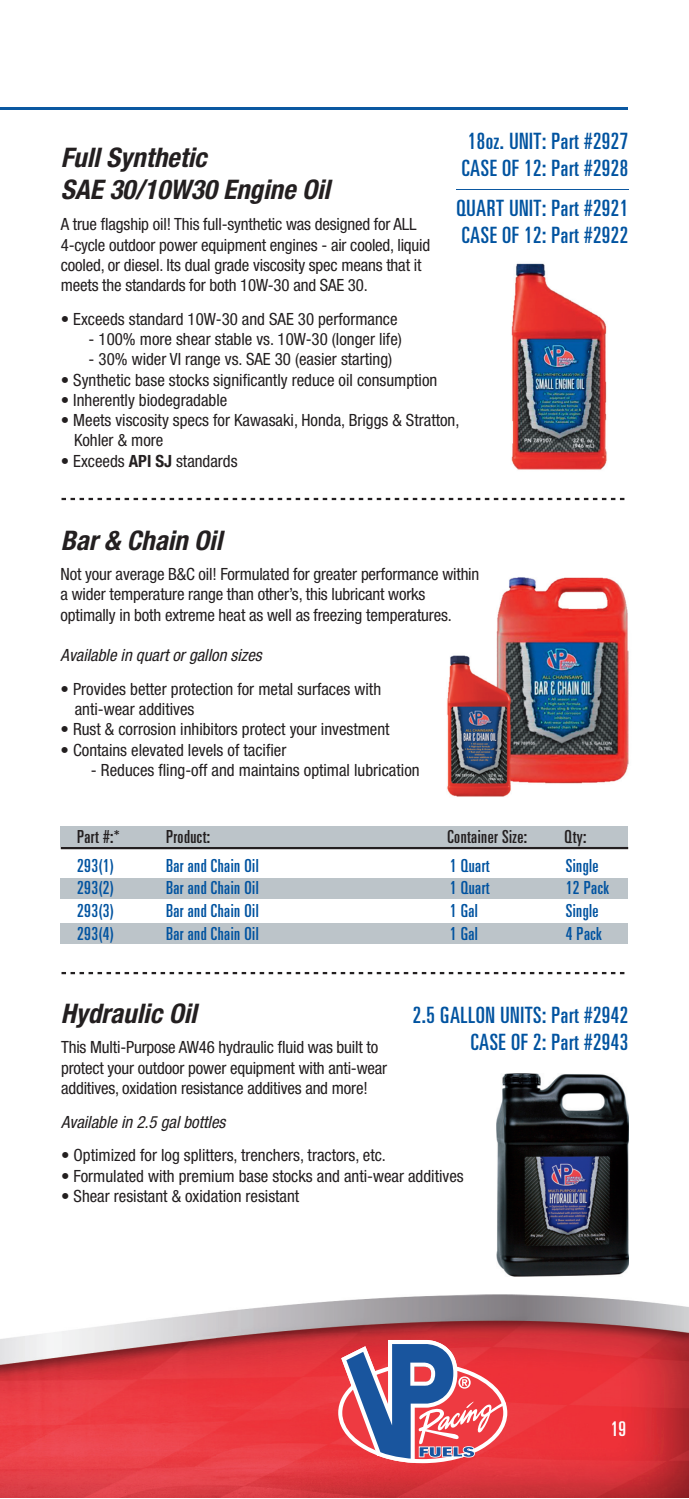
<style>
.page{position:relative;width:689px;height:1499px;background:#fff}
.page>*{position:absolute;margin:0;border:0;box-sizing:border-box;transform-origin:0 0}
.t1{font:italic 700 condensed 27px/32.4px "Helvetica Neue LT Std";color:#231f20}
.t2{font:ultra-condensed 22.5px/27px "Univers";letter-spacing:.025em;color:#0153a0}
.t3{font:ultra-condensed 20.25px "Univers";color:#fff}
.t4{font:ultra-condensed 18px/22.5px "Univers";letter-spacing:.025em;color:#0153a0;text-align:justify}
.t5{font:ultra-condensed 18px "Univers";letter-spacing:.025em;color:#231f20}
.t6{font:condensed 16.88px/20.2px "Helvetica Neue LT Std";color:#231f20}
.t7{font:italic condensed 16.88px "Helvetica Neue LT Std";color:#231f20}
.s1{font-weight:700}
</style>
<div class="page">
<img style="left:0;top:1294px;width:688px;height:203px">
<svg style="left:338px;top:1340px;width:169px;height:123px"></svg>
<hr style="left:0;top:108px;width:628px;height:2px;background:#0b58a1">
<img style="left:511px;top:263px;width:96px;height:207px">
<img style="left:447px;top:577px;width:182px;height:220px">
<svg style="left:61px;top:498px;width:563px;height:2px"></svg>
<svg style="left:61px;top:972px;width:563px;height:2px"></svg>
<div style="left:61px;top:879px;width:567px;height:20px;background:#bcc4c9"></div>
<div style="left:61px;top:924px;width:567px;height:20px;background:#bcc4c9"></div>
<div style="left:61px;top:826px;width:567px;height:21px;background:#bcc4c9"></div>
<hr style="left:61px;top:847px;width:567px;height:2px;background:#231f20">
<img style="left:497px;top:1073px;width:131px;height:203px">
<hr style="left:456px;top:189px;width:172px;height:1px;background:#0b58a1">
<h2 class="t2" style="left:461px;top:130px;width:168px">18oz. UNIT: Part #2927<br>CASE OF 12: Part #2928</h2>
<h2 class="t2" style="left:456px;top:197px;width:173px">QUART UNIT: Part #2921<br>CASE OF 12: Part #2922</h2>
<h1 class="t1" style="left:61px;top:144px;width:271px">Full Synthetic<br>SAE 30/10W30 Engine Oil</h1>
<p class="t6" style="left:61px;top:216px;width:371px">A true flagship oil! This full-synthetic was designed for ALL 4-cycle outdoor power equipment engines - air cooled, liquid cooled, or diesel. Its dual grade viscosity spec means that it meets the standards for both 10W-30 and SAE 30.</p>
<p class="t6" style="left:61px;top:310px;width:338px">• Exceeds standard 10W-30 and SAE 30 performance</p>
<p class="t6" style="left:89px;top:331px;width:315px">- 100% more shear stable vs. 10W-30 (longer life)</p>
<p class="t6" style="left:89px;top:351px;width:305px">- 30% wider VI range vs. SAE 30 (easier starting)</p>
<p class="t6" style="left:61px;top:371px;width:378px">• Synthetic base stocks significantly reduce oil consumption</p>
<p class="t6" style="left:61px;top:391px;width:168px">• Inherently biodegradable</p>
<p class="t6" style="left:74px;top:412px;width:386px;text-indent:-13px">• Meets viscosity specs for Kawasaki, Honda, Briggs &amp; Stratton,<br>Kohler &amp; more</p>
<p class="t6" style="left:61px;top:452px;width:178px">• Exceeds <span class="s1">API SJ</span> standards</p>
<h1 class="t1" style="left:61px;top:527px;width:163px">Bar &amp; Chain Oil</h1>
<p class="t6" style="left:61px;top:565px;width:420px">Not your average B&amp;C oil! Formulated for greater performance within a wider temperature range than other’s, this lubricant works optimally in both extreme heat as well as freezing temperatures.</p>
<p class="t7" style="left:61px;top:649px;width:203px">Available in quart or gallon sizes</p>
<p class="t6" style="left:75px;top:680px;width:308px;text-indent:-14px">• Provides better protection for metal surfaces with anti-wear additives</p>
<p class="t6" style="left:61px;top:721px;width:330px">• Rust &amp; corrosion inhibitors protect your investment</p>
<p class="t6" style="left:61px;top:741px;width:227px">• Contains elevated levels of tacifier</p>
<p class="t6" style="left:91px;top:761px;width:330px">- Reduces fling-off and maintains optimal lubrication</p>
<p class="t5" style="left:77px;top:829px;width:44px">Part #:*</p>
<p class="t5" style="left:447px;top:829px;width:81px">Container Size:</p>
<p class="t5" style="left:564px;top:829px;width:24px">Qty:</p>
<p class="t5" style="left:166px;top:829px;width:46px">Product:</p>
<p class="t4" style="left:77px;top:856px;width:39px">293(1)<br>293(2)<br>293(3)<br>293(4)</p>
<p class="t4" style="left:449px;top:856px;width:41px;text-align:left">1 Quart<br>1 Quart<br>1 Gal<br>1 Gal</p>
<p class="t4" style="left:565px;top:856px;width:34px">Single</p>
<p class="t4" style="left:166px;top:856px;width:94px">Bar and Chain Oil Bar and Chain Oil Bar and Chain Oil Bar and Chain Oil</p>
<p class="t4" style="left:565px;top:878px;width:45px">12 Pack</p>
<p class="t4" style="left:565px;top:923px;width:38px">4 Pack</p>
<p class="t4" style="left:565px;top:901px;width:34px">Single</p>
<h1 class="t1" style="left:61px;top:1000px;width:137px">Hydraulic Oil</h1>
<h2 class="t2" style="left:413px;top:1004px;width:217px;text-align:right">2.5 GALLON UNITS: Part #2942<br>CASE OF 2: Part #2943</h2>
<p class="t6" style="left:61px;top:1039px;width:327px">This Multi-Purpose AW46 hydraulic fluid was built to protect your outdoor power equipment with anti-wear additives, oxidation resistance additives and more!</p>
<p class="t7" style="left:61px;top:1115px;width:166px">Available in 2.5 gal bottles</p>
<p class="t6" style="left:61px;top:1147px;width:326px">• Optimized for log splitters, trenchers, tractors, etc.</p>
<p class="t6" style="left:61px;top:1167px;width:404px">• Formulated with premium base stocks and anti-wear additives</p>
<p class="t6" style="left:61px;top:1187px;width:240px">• Shear resistant &amp; oxidation resistant</p>
<p class="t3" style="left:611px;top:1421px;width:17px">19</p>
</div>
